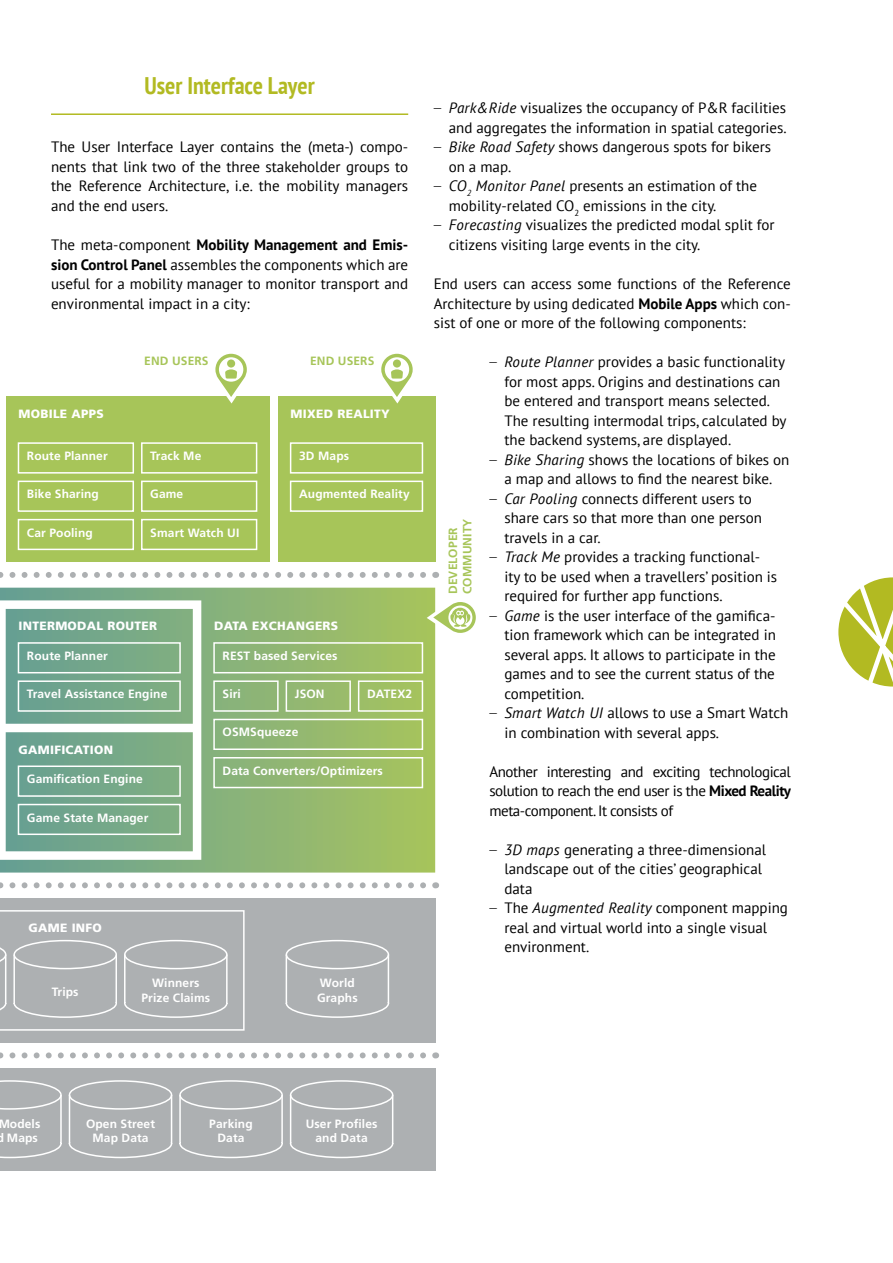
<style>
.page{position:relative;width:893px;height:1263px;background:#fff}
.page>*{position:absolute;margin:0;border:0;box-sizing:border-box;transform-origin:0 0}
.t1{font:700 condensed 24px "PT Sans";color:#b2ba22}
.t2{font:15px/19.5px "PT Sans";color:#000}
.t3{font:700 12px/14.4px "Frutiger LT Com";letter-spacing:.01em;color:#fff;text-align:center}
.t4{font:900 12px "Frutiger LT Com";letter-spacing:.025em;color:#fff}
.t5{font:700 12px/14.4px "Frutiger LT Com";letter-spacing:.01em;color:#a7c559}
.s1{font-weight:700}
.s2{font-family:"Frutiger Next Pro";font-weight:300}
.s3{font-style:italic}
</style>
<div class="page">
<svg style="left:838px;top:577px;width:55px;height:110px"></svg>
<div style="left:0;top:898px;width:435px;height:145px;background:#adb0b2"></div>
<div style="left:0;top:1068px;width:435px;height:102px;background:#adb0b2"></div>
<svg style="left:0;top:588px;width:435px;height:284px;background:#90b784"></svg>
<div style="left:6px;top:396px;width:263px;height:166px;background:#a7c559"></div>
<div style="left:278px;top:396px;width:157px;height:166px;background:#a7c559"></div>
<div style="left:213px;top:642px;width:210px;height:31px;border:2px solid #fff"></div>
<div style="left:213px;top:680px;width:66px;height:32px;border:2px solid #fff"></div>
<div style="left:286px;top:680px;width:65px;height:32px;border:2px solid #fff"></div>
<div style="left:358px;top:680px;width:65px;height:32px;border:2px solid #fff"></div>
<div style="left:213px;top:719px;width:210px;height:31px;border:2px solid #fff"></div>
<div style="left:213px;top:757px;width:210px;height:31px;border:2px solid #fff"></div>
<div style="left:18px;top:642px;width:163px;height:31px;border:2px solid #fff"></div>
<div style="left:18px;top:680px;width:163px;height:32px;border:2px solid #fff"></div>
<div style="left:18px;top:765px;width:163px;height:32px;border:2px solid #fff"></div>
<div style="left:18px;top:804px;width:163px;height:31px;border:2px solid #fff"></div>
<div style="left:18px;top:442px;width:116px;height:32px;border:2px solid #fff"></div>
<div style="left:141px;top:442px;width:116px;height:32px;border:2px solid #fff"></div>
<div style="left:18px;top:481px;width:116px;height:31px;border:2px solid #fff"></div>
<div style="left:141px;top:481px;width:116px;height:31px;border:2px solid #fff"></div>
<div style="left:18px;top:519px;width:116px;height:31px;border:2px solid #fff"></div>
<div style="left:141px;top:519px;width:116px;height:31px;border:2px solid #fff"></div>
<div style="left:290px;top:442px;width:133px;height:32px;border:2px solid #fff"></div>
<div style="left:290px;top:481px;width:133px;height:31px;border:2px solid #fff"></div>
<svg style="left:0;top:910px;width:245px;height:121px"></svg>
<svg style="left:285px;top:953px;width:105px;height:65px"></svg>
<div style="left:286px;top:940px;width:103px;height:29px;border:2px solid #fff;border-radius:50%"></div>
<svg style="left:0;top:1080px;width:62px;height:79px"></svg>
<svg style="left:68px;top:1094px;width:105px;height:65px"></svg>
<div style="left:69px;top:1080px;width:103px;height:30px;border:2px solid #fff;border-radius:50%"></div>
<div style="left:179px;top:1080px;width:104px;height:30px;border:2px solid #fff;border-radius:50%"></div>
<svg style="left:179px;top:1093px;width:215px;height:66px"></svg>
<div style="left:290px;top:1080px;width:103px;height:30px;border:2px solid #fff;border-radius:50%"></div>
<svg style="left:0;top:572px;width:426px;height:6px"></svg>
<svg style="left:0;top:882px;width:426px;height:6px"></svg>
<svg style="left:0;top:1052px;width:426px;height:6px"></svg>
<svg style="left:215px;top:354px;width:32px;height:49px"></svg>
<svg style="left:381px;top:354px;width:32px;height:49px"></svg>
<svg style="left:427px;top:595px;width:49px;height:44px"></svg>
<hr style="left:51px;top:113px;width:357px;height:2px;background:#b2ba22">
<h1 class="t1" style="left:145px;top:70px;width:172px">User Interface Layer</h1>
<p class="t2" style="left:51px;top:137px;width:359px;text-align:justify">The User Interface Layer contains the (meta-) compo&shy;nents that link two of the three stakeholder groups to the Reference Architecture, i.e. the mobility managers and the end users.</p>
<p class="t2" style="left:51px;top:235px;width:359px;text-align:justify">The meta-component <span class="s1">Mobility Management and Emis&shy;sion Control Panel</span> assembles the components which are useful for a mobility manager to monitor transport and environmental impact in a city:</p>
<p class="t5" style="left:144px;top:354px;width:66px">END USERS</p>
<p class="t5" style="left:310px;top:354px;width:66px">END USERS</p>
<p class="t4" style="left:18px;top:406px;width:87px">MOBILE APPS</p>
<p class="t3" style="left:27px;top:449px;width:82px">Route Planner</p>
<p class="t3" style="left:150px;top:449px;width:53px">Track Me</p>
<p class="t3" style="left:27px;top:487px;width:74px">Bike Sharing</p>
<p class="t3" style="left:150px;top:487px;width:35px">Game</p>
<p class="t3" style="left:27px;top:525px;width:67px">Car Pooling</p>
<p class="t3" style="left:150px;top:525px;width:91px">Smart Watch UI</p>
<p class="t4" style="left:291px;top:406px;width:101px">MIXED REALITY</p>
<p class="t3" style="left:299px;top:449px;width:52px">3D Maps</p>
<p class="t3" style="left:299px;top:487px;width:112px">Augmented Reality</p>
<p class="t4" style="left:18px;top:619px;width:140px">INTERMODAL ROUTER</p>
<p class="t3" style="left:27px;top:649px;width:82px">Route Planner</p>
<p class="t3" style="left:27px;top:687px;width:142px">Travel Assistance Engine</p>
<p class="t4" style="left:18px;top:742px;width:96px">GAMIFICATION</p>
<p class="t3" style="left:27px;top:772px;width:117px">Gamification Engine</p>
<p class="t3" style="left:27px;top:810px;width:123px">Game State Manager</p>
<p class="t4" style="left:29px;top:921px;width:75px">GAME INFO</p>
<p class="t4" style="left:214px;top:619px;width:126px">DATA EXCHANGERS</p>
<p class="t3" style="left:223px;top:649px;width:116px">REST based Services</p>
<p class="t3" style="left:223px;top:687px;width:20px">Siri</p>
<p class="t3" style="left:295px;top:687px;width:31px">JSON</p>
<p class="t3" style="left:367px;top:687px;width:46px">DATEX2</p>
<p class="t3" style="left:223px;top:725px;width:77px">OSMSqueeze</p>
<p class="t3" style="left:223px;top:763px;width:162px">Data Converters/Optimizers</p>
<p class="t3" style="left:52px;top:984px;width:28px">Trips</p>
<p class="t3" style="left:142px;top:976px;width:70px">Winners<br>Prize Claims</p>
<p class="t3" style="left:317px;top:976px;width:42px;text-align:left">World<br>Graphs</p>
<p class="t2" style="left:434px;top:98px;width:355px;text-align:right"><span class="s2">–</span> <span class="s3">Park&amp;Ride</span> visualizes the occupancy of P&amp;R facilities and aggregates the information in spatial categories.</p>
<p class="t2" style="left:449px;top:137px;width:324px;text-indent:-15px"><span class="s2">–</span> <span class="s3">Bike Road Safety</span> shows dangerous spots for bikers on a map.</p>
<p class="t2" style="left:449px;top:176px;width:310px;text-indent:-15px"><span class="s2">–</span> <span class="s3">CO</span><sub>2</sub> <span class="s3">Monitor Panel</span> presents an estimation of the mobility-related CO<sub>2</sub> emissions in the city.</p>
<p class="t2" style="left:449px;top:215px;width:327px;text-indent:-15px"><span class="s2">–</span> <span class="s3">Forecasting</span> visualizes the predicted modal split for citizens visiting large events in the city.</p>
<p class="t2" style="left:434px;top:274px;width:359px;text-align:justify">End users can access some functions of the Reference Architecture by using dedicated <span class="s1">Mobile Apps</span> which con&shy;sist of one or more of the following components:</p>
<p class="t2" style="left:504px;top:352px;width:284px;text-indent:-15px"><span class="s2">–</span> <span class="s3">Route Planner</span> provides a basic functionality for most apps. Origins and destinations can be entered and transport means selected.<br>The resulting intermodal trips, calculated by the backend systems, are displayed.</p>
<p class="t2" style="left:489px;top:449px;width:302px;text-align:center"><span class="s2">–</span> <span class="s3">Bike Sharing</span> shows the locations of bikes on a map and allows to find the nearest bike.</p>
<p class="t2" style="left:504px;top:488px;width:259px;text-indent:-15px"><span class="s2">–</span> <span class="s3">Car Pooling</span> connects different users to share cars so that more than one person travels in a car.</p>
<p class="t2" style="left:504px;top:547px;width:274px;text-indent:-15px"><span class="s2">–</span> <span class="s3">Track Me</span> provides a tracking functional&shy;ity to be used when a travellers’ position is required for further app functions.</p>
<p class="t2" style="left:504px;top:605px;width:273px;text-align:justify;text-indent:-15px"><span class="s2">–</span> <span class="s3">Game</span> is the user interface of the gamifica&shy;tion framework which can be integrated in several apps. It allows to participate in the games and to see the current status of the competition.</p>
<p class="t2" style="left:504px;top:703px;width:285px;text-indent:-15px"><span class="s2">–</span> <span class="s3">Smart Watch UI</span> allows to use a Smart Watch in combination with several apps.</p>
<p class="t2" style="left:489px;top:761px;width:303px;text-align:justify">Another interesting and exciting technological solution to reach the end user is the <span class="s1">Mixed Reality </span>meta-component. It consists of</p>
<p class="t2" style="left:504px;top:839px;width:263px;text-indent:-15px"><span class="s2">–</span> <span class="s3">3D maps</span> generating a three-dimensional landscape out of the cities’ geographical data</p>
<p class="t2" style="left:504px;top:898px;width:285px;text-indent:-15px"><span class="s2">–</span> The <span class="s3">Augmented Reality</span> component mapping real and virtual world into a single visual environment.</p>
<p class="t5" style="left:446px;top:594px;width:77px;rotate:-90deg">DEVELOPER<br>COMMUNITY</p>
<p class="t3" style="left:-2px;top:1116px;width:43px">Models<br>Maps</p>
<p class="t3" style="left:86px;top:1116px;width:71px">Open Street<br>Map Data</p>
<p class="t3" style="left:209px;top:1116px;width:45px">Parking<br>Data</p>
<p class="t3" style="left:306px;top:1116px;width:73px">User Profiles and Data</p>
</div>
